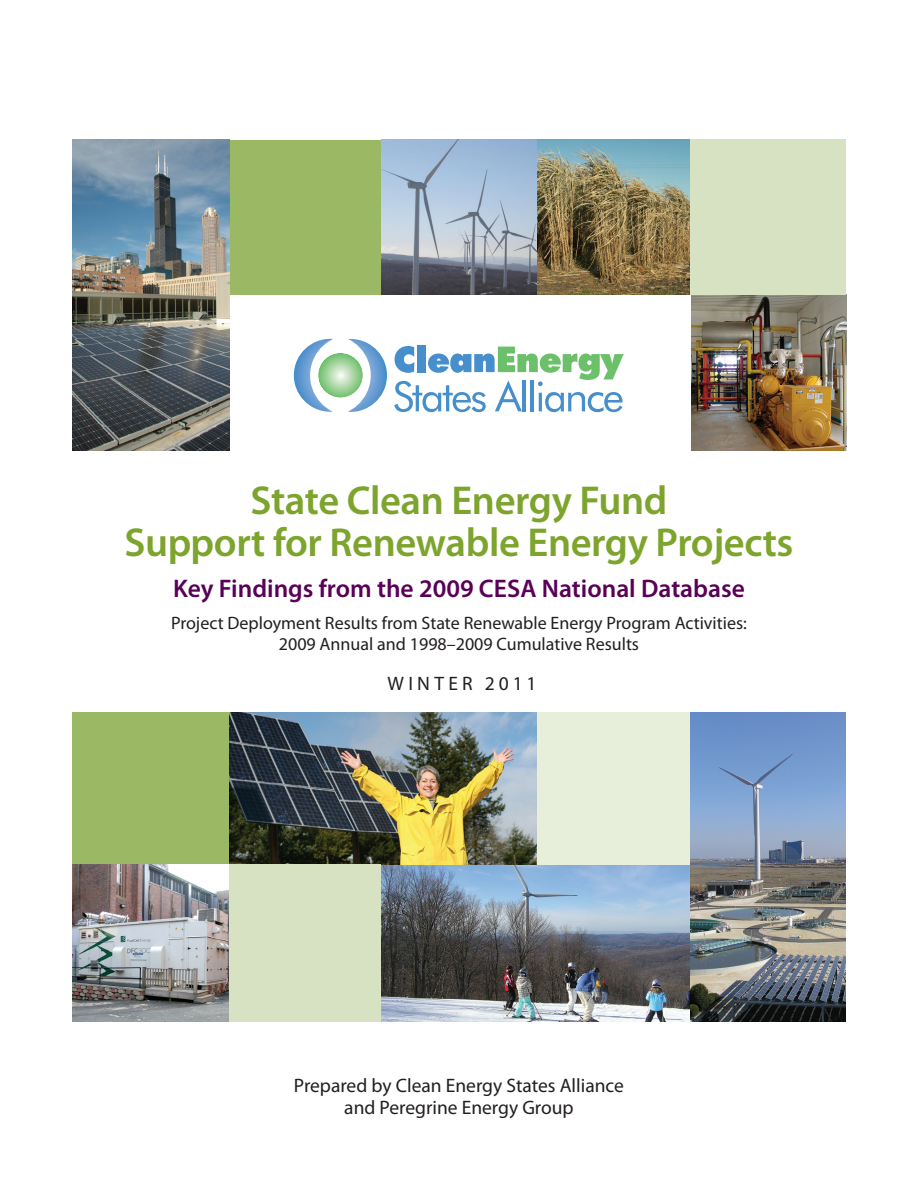
<style>
.page{position:relative;width:918px;height:1188px;background:#fff}
.page>*{position:absolute;margin:0;border:0;box-sizing:border-box;transform-origin:0 0}
._00_heading{font:600 40.5px/42px "Myriad Pro";letter-spacing:-.01em;color:#7da42d;text-align:center}
._00_heading-2{font:600 25.5px "Myriad Pro";color:#590157}
._00_heading-3{font:19.5px "Myriad Pro";color:#231f20}
._00_heading-4{font:19.5px "Myriad Pro";letter-spacing:.22em;color:#231f20}
._00_heading-5{font:18px/21px "Myriad Pro";color:#231f20;text-align:center}
</style>
<div class="page">
<div style="left:534px;top:712px;width:157px;height:154px;background:#e7eed9"></div>
<img style="left:537px;top:140px;width:154px;height:154px">
<div style="left:230px;top:140px;width:152px;height:154px;background:#9bb865"></div>
<div style="left:72px;top:712px;width:158px;height:162px;background:#9bb865"></div>
<img style="left:381px;top:140px;width:156px;height:154px">
<img style="left:230px;top:712px;width:306px;height:154px">
<img style="left:381px;top:866px;width:310px;height:155px">
<img style="left:72px;top:140px;width:158px;height:310px">
<img style="left:72px;top:864px;width:158px;height:158px">
<img style="left:691px;top:712px;width:155px;height:309px">
<div style="left:230px;top:864px;width:151px;height:158px;background:#d6e2c1"></div>
<img style="left:692px;top:294px;width:154px;height:156px">
<svg style="left:293px;top:338px;width:331px;height:75px"></svg>
<div style="left:691px;top:139px;width:155px;height:155px;background:#d6e2c1"></div>
<p class="_00_heading" style="left:124px;top:479px;width:671px">State Clean Energy Fund<br>Support for Renewable Energy Projects</p>
<p class="_00_heading-2" style="left:173px;top:572px;width:573px">Key Findings from the 2009 CESA National Database</p>
<p class="_00_heading-5" style="left:171px;top:612px;width:577px">Project Deployment Results from State Renewable Energy Program Activities:<br>2009 Annual and 1998–2009 Cumulative Results</p>
<p class="_00_heading-4" style="left:388px;top:671px;width:151px">WINTER 2011</p>
<p class="_00_heading-3" style="left:294px;top:1073px;width:332px">Prepared by Clean Energy States Alliance</p>
<p class="_00_heading-3" style="left:344px;top:1096px;width:231px">and Peregrine Energy Group</p>
</div>
